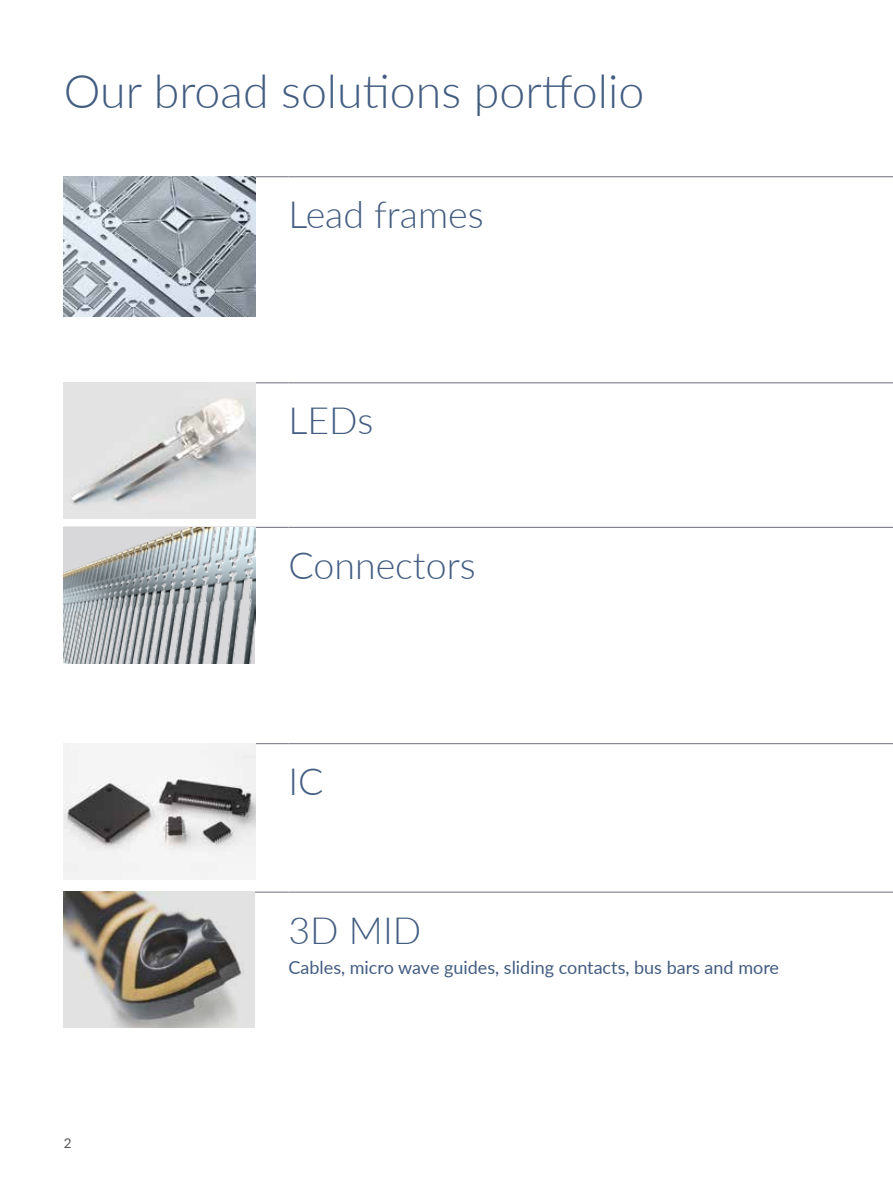
<style>
.page{position:relative;width:893px;height:1191px;background:#fff}
.page>*{position:absolute;margin:0;border:0;box-sizing:border-box;transform-origin:0 0}
.t1{font:300 46.5px "Lato";color:#435d81}
.t2{font:300 37.5px "Lato";color:#435d81}
.t3{font:18px "Lato";color:#435d81}
.t4{font:13.5px "Lato";color:#575756}
</style>
<div class="page">
<hr style="left:64px;top:176px;width:225px;height:1px;background:#6e6d7c">
<hr style="left:289px;top:176px;width:604px;height:1px;background:#6e6d7c">
<hr style="left:64px;top:382px;width:225px;height:1px;background:#6e6d7c">
<hr style="left:289px;top:382px;width:604px;height:1px;background:#6e6d7c">
<hr style="left:64px;top:527px;width:225px;height:1px;background:#6e6d7c">
<hr style="left:289px;top:527px;width:604px;height:1px;background:#6e6d7c">
<hr style="left:64px;top:743px;width:225px;height:1px;background:#6e6d7c">
<hr style="left:289px;top:743px;width:604px;height:1px;background:#6e6d7c">
<hr style="left:64px;top:891px;width:225px;height:1px;background:#6e6d7c">
<hr style="left:289px;top:891px;width:604px;height:1px;background:#6e6d7c">
<img style="left:63px;top:383px;width:192px;height:136px">
<img style="left:63px;top:527px;width:192px;height:136px">
<img style="left:63px;top:743px;width:192px;height:136px">
<img style="left:64px;top:176px;width:191px;height:141px">
<img style="left:64px;top:891px;width:191px;height:137px">
<h1 class="t1" style="left:64px;top:59px;width:582px">Our broad solutions portfolio</h1>
<h2 class="t2" style="left:289px;top:189px;width:197px">Lead frames</h2>
<h2 class="t2" style="left:289px;top:395px;width:86px">LEDs</h2>
<h2 class="t2" style="left:289px;top:539px;width:189px">Connectors</h2>
<h2 class="t2" style="left:289px;top:755px;width:37px">IC</h2>
<p class="t4" style="left:64px;top:1133px;width:9px">2</p>
<h2 class="t2" style="left:289px;top:904px;width:134px">3D MID</h2>
<p class="t3" style="left:289px;top:954px;width:492px">Cables, micro wave guides, sliding contacts, bus bars and more</p>
</div>
